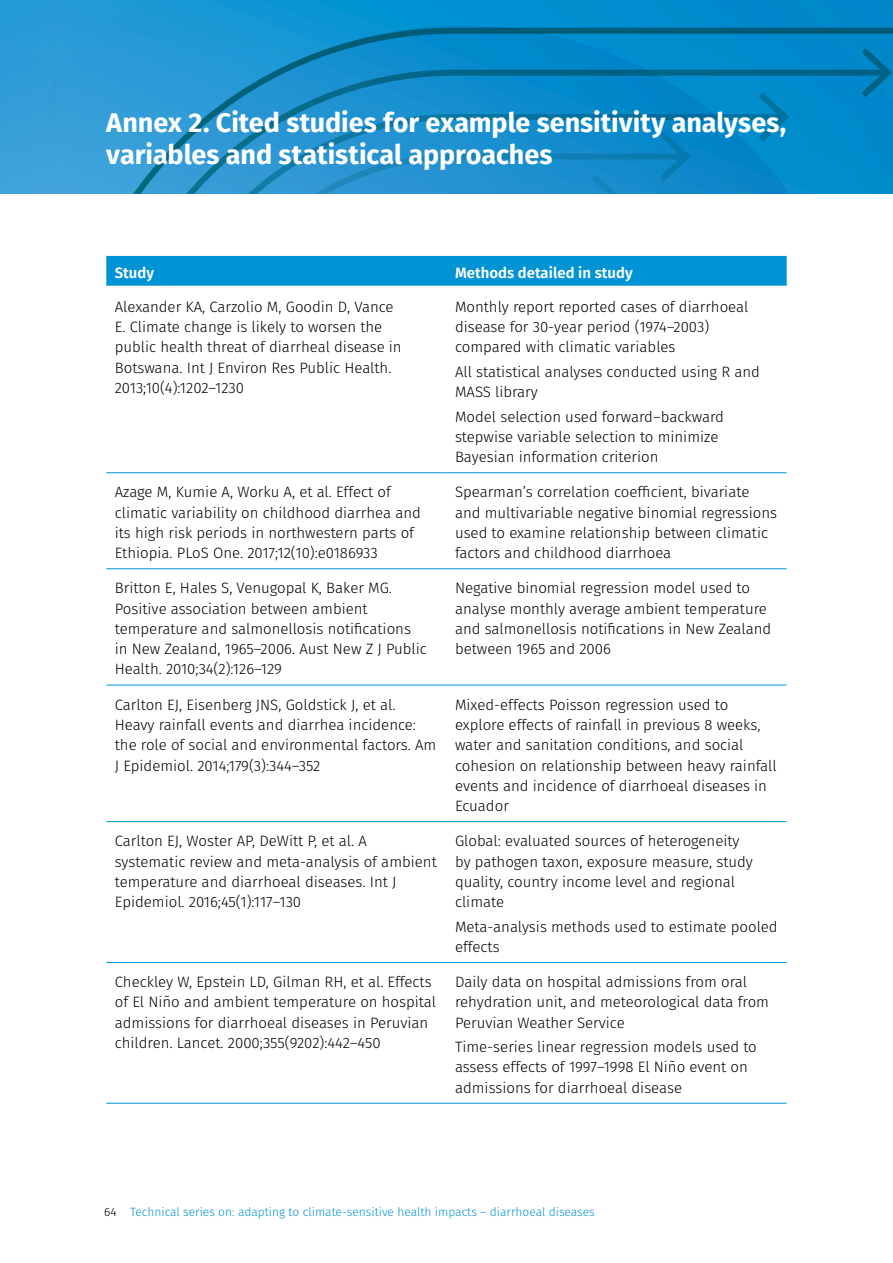
<style>
.page{position:relative;width:893px;height:1263px;background:#fff}
.page>*{position:absolute;margin:0;border:0;box-sizing:border-box;transform-origin:0 0}
.Head1-chapter{font:700 27px/32.4px "Fira Sans";letter-spacing:-.005em;color:#fff}
.Table-body{font:300 15px/20.2px "Fira Sans";color:#000}
.Table_Head{font:600 15px "Fira Sans";color:#fff}
.t1{font:300 12px "Fira Sans";color:#0093d5}
.s1{color:#000}
</style>
<div class="page">
<svg style="left:55px;top:0;width:837px;height:193px;background:#0a91d0"></svg>
<svg style="left:0;top:0;width:55px;height:193px;background:#329dd7"></svg>
<svg style="left:61px;top:25px;width:831px;height:168px;background:#118dc8"></svg>
<svg style="left:103px;top:67px;width:789px;height:126px;background:#0f8bc8"></svg>
<svg style="left:861px;top:48px;width:31px;height:49px;background:#007ab2"></svg>
<svg style="left:147px;top:111px;width:642px;height:82px;background:#148ac5"></svg>
<svg style="left:759px;top:92px;width:30px;height:50px"></svg>
<svg style="left:189px;top:132px;width:535px;height:62px;background:#1e8ecb"></svg>
<div style="left:106px;top:256px;width:681px;height:30px;background:#0093d5"></div>
<hr style="left:106px;top:472px;width:340px;height:1px;background:#0093d5">
<hr style="left:446px;top:472px;width:341px;height:1px;background:#0093d5">
<hr style="left:106px;top:568px;width:340px;height:1px;background:#0093d5">
<hr style="left:446px;top:568px;width:341px;height:1px;background:#0093d5">
<hr style="left:106px;top:685px;width:340px;height:1px;background:#0093d5">
<hr style="left:446px;top:685px;width:341px;height:1px;background:#0093d5">
<hr style="left:106px;top:821px;width:340px;height:1px;background:#0093d5">
<hr style="left:446px;top:821px;width:341px;height:1px;background:#0093d5">
<hr style="left:106px;top:962px;width:340px;height:1px;background:#0093d5">
<hr style="left:446px;top:962px;width:341px;height:1px;background:#0093d5">
<hr style="left:106px;top:1103px;width:340px;height:1px;background:#0093d5">
<hr style="left:446px;top:1103px;width:341px;height:1px;background:#0093d5">
<p class="Head1-chapter" style="left:106px;top:104px;width:681px">Annex 2. Cited studies for example sensitivity analyses, variables and statistical approaches</p>
<p class="Table_Head" style="left:115px;top:260px;width:41px">Study</p>
<p class="Table_Head" style="left:455px;top:260px;width:179px">Methods detailed in study</p>
<p class="Table-body" style="left:115px;top:296px;width:288px">Alexander KA, Carzolio M, Goodin D, Vance E. Climate change is likely to worsen the public health threat of diarrheal disease in Botswana. Int J Environ Res Public Health.<br>2013;10(4):1202–1230</p>
<p class="Table-body" style="left:455px;top:296px;width:295px">Monthly report reported cases of diarrhoeal disease for 30-year period (1974–2003) compared with climatic variables</p>
<p class="Table-body" style="left:455px;top:361px;width:306px">All statistical analyses conducted using R and<br>MASS library</p>
<p class="Table-body" style="left:455px;top:406px;width:271px">Model selection used forward–backward stepwise variable selection to minimize<br>Bayesian information criterion</p>
<p class="Table-body" style="left:115px;top:482px;width:308px">Azage M, Kumie A, Worku A, et al. Effect of climatic variability on childhood diarrhea and its high risk periods in northwestern parts of Ethiopia. PLoS One. 2017;12(10):e0186933</p>
<p class="Table-body" style="left:455px;top:482px;width:324px">Spearman’s correlation coefficient, bivariate and multivariable negative binomial regressions used to examine relationship between climatic factors and childhood diarrhoea</p>
<p class="Table-body" style="left:115px;top:578px;width:314px">Britton E, Hales S, Venugopal K, Baker MG.<br>Positive association between ambient temperature and salmonellosis notifications in New Zealand, 1965–2006. Aust New Z J Public Health. 2010;34(2):126–129</p>
<p class="Table-body" style="left:455px;top:578px;width:318px">Negative binomial regression model used to analyse monthly average ambient temperature and salmonellosis notifications in New Zealand between 1965 and 2006</p>
<p class="Table-body" style="left:115px;top:694px;width:323px">Carlton EJ, Eisenberg JNS, Goldstick J, et al.<br>Heavy rainfall events and diarrhea incidence: the role of social and environmental factors. Am J Epidemiol. 2014;179(3):344–352</p>
<p class="Table-body" style="left:455px;top:694px;width:323px">Mixed-effects Poisson regression used to explore effects of rainfall in previous 8 weeks, water and sanitation conditions, and social cohesion on relationship between heavy rainfall events and incidence of diarrhoeal diseases in Ecuador</p>
<p class="Table-body" style="left:115px;top:831px;width:323px">Carlton EJ, Woster AP, DeWitt P, et al. A systematic review and meta-analysis of ambient temperature and diarrhoeal diseases. Int J Epidemiol. 2016;45(1):117–130</p>
<p class="Table-body" style="left:455px;top:831px;width:299px">Global: evaluated sources of heterogeneity by pathogen taxon, exposure measure, study quality, country income level and regional climate</p>
<p class="Table-body" style="left:455px;top:916px;width:324px">Meta-analysis methods used to estimate pooled effects</p>
<p class="Table-body" style="left:115px;top:972px;width:323px">Checkley W, Epstein LD, Gilman RH, et al. Effects of El Niño and ambient temperature on hospital admissions for diarrhoeal diseases in Peruvian children. Lancet. 2000;355(9202):442–450</p>
<p class="Table-body" style="left:455px;top:972px;width:316px">Daily data on hospital admissions from oral rehydration unit, and meteorological data from<br>Peruvian Weather Service</p>
<p class="Table-body" style="left:455px;top:1037px;width:303px">Time-series linear regression models used to assess effects of 1997–1998 El Niño event on admissions for diarrhoeal disease</p>
<p class="t1" style="left:104px;top:1203px;width:492px"><span class="s1">64</span> Technical series on: adapting to climate-sensitive health impacts – diarrhoeal diseases</p>
</div>
